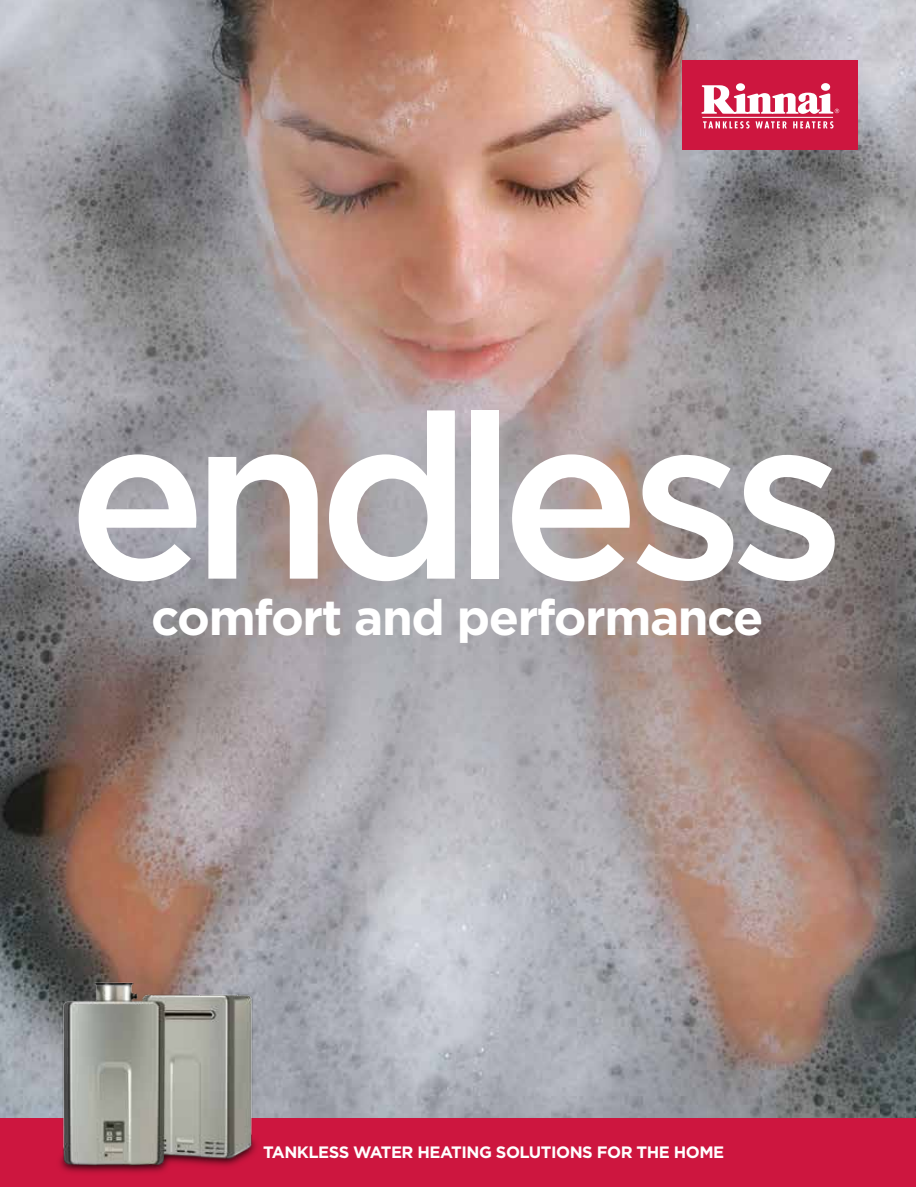
<style>
.page{position:relative;width:916px;height:1187px;background:#fff}
.page>*{position:absolute;margin:0;border:0;box-sizing:border-box;transform-origin:0 0}
.t1{font:500 230.4px "Gotham";letter-spacing:-.07em;color:#fff}
.t2{font:700 49.5px "Gotham";letter-spacing:-.03em;color:#fff}
.t3{font:700 16.5px "Gotham";letter-spacing:-.03em;color:#fff}
</style>
<div class="page">
<img style="left:0;top:0;width:915px;height:1118px">
<div style="left:0;top:1118px;width:915px;height:69px;background:#cd163f"></div>
<img style="left:54px;top:970px;width:207px;height:203px">
<div style="left:682px;top:60px;width:175px;height:90px;background:#cd163f"></div>
<svg style="left:820px;top:83px;width:10px;height:8px"></svg>
<svg style="left:735px;top:83px;width:10px;height:8px"></svg>
<svg style="left:701px;top:85px;width:138px;height:29px"></svg>
<hr style="left:702px;top:117px;width:130px;height:1px;background:#fff">
<svg style="left:703px;top:121px;width:46px;height:8px"></svg>
<svg style="left:755px;top:121px;width:31px;height:7px"></svg>
<svg style="left:793px;top:121px;width:40px;height:8px"></svg>
<h1 class="t1" style="left:68px;top:366px;width:779px">endless</h1>
<h2 class="t2" style="left:151px;top:589px;width:613px">comfort and performance</h2>
<p class="t3" style="left:263px;top:1143px;width:462px">TANKLESS WATER HEATING SOLUTIONS FOR THE HOME</p>
</div>
